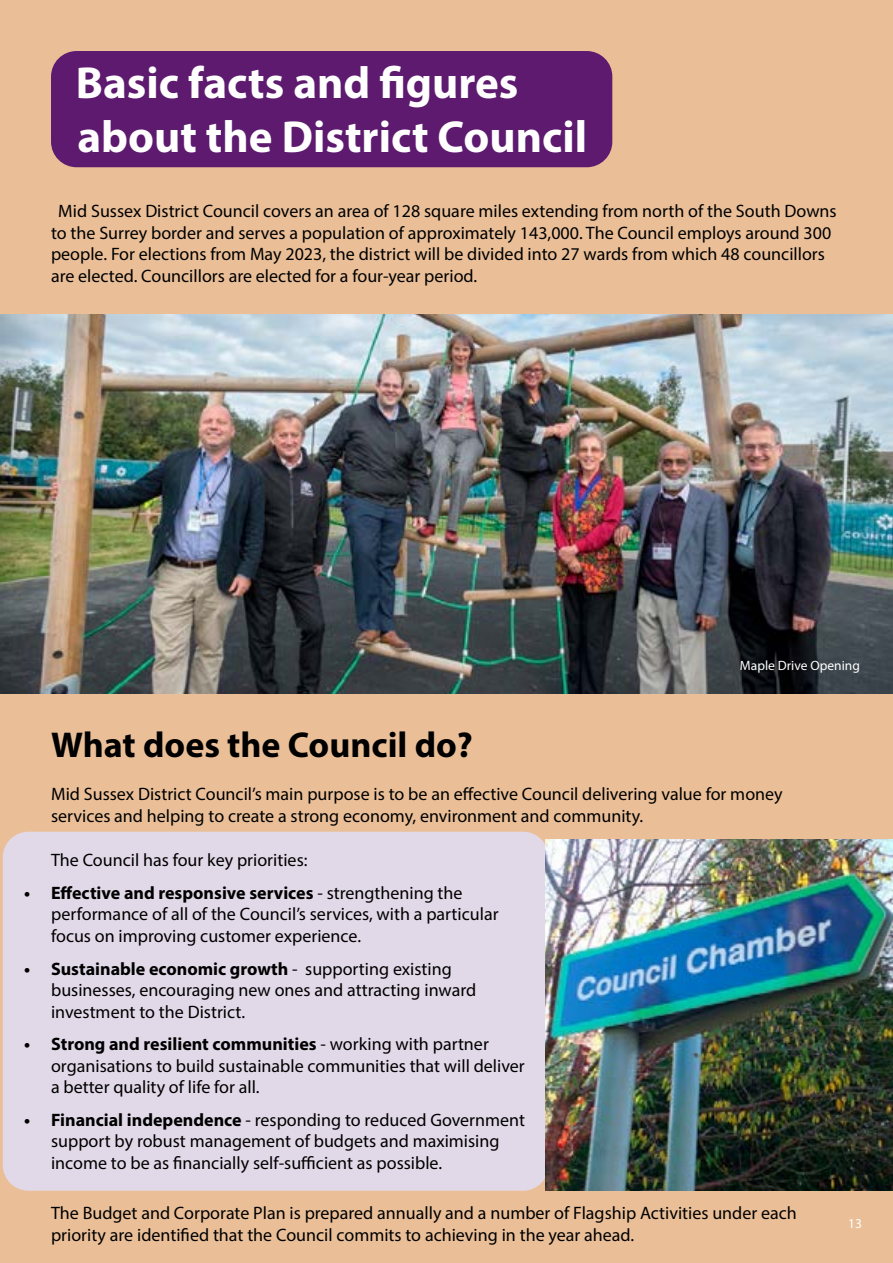
<style>
.page{position:relative;width:893px;height:1263px;background:#eabf98}
.page>*{position:absolute;margin:0;border:0;box-sizing:border-box;transform-origin:0 0}
.t1{font:700 45px/54px "Myriad Pro";color:#fff}
.t2{font:700 36px "Myriad Pro";color:#000}
.t3{font:18px/21.6px "Myriad Pro";color:#000}
.t4{font:13.5px "Myriad Pro";color:#fff}
.s1{font-weight:700}
</style>
<div class="page">
<div style="left:51px;top:51px;width:561px;height:116px;background:#5d1a6f;border-radius:26px"></div>
<div style="left:3px;top:832px;width:546px;height:359px;background:#e2d9e8;border-radius:26px"></div>
<img style="left:0;top:314px;width:893px;height:379px">
<img style="left:546px;top:840px;width:347px;height:351px">
<h1 class="t1" style="left:76px;top:54px;width:513px">Basic facts and figures about the District Council</h1>
<p class="t3" style="left:51px;top:200px;width:787px;text-indent:7px">Mid Sussex District Council covers an area of 128 square miles extending from north of the South Downs to the Surrey border and serves a population of approximately 143,000. The Council employs around 300 people. For elections from May 2023, the district will be divided into 27 wards from which 48 councillors are elected. Councillors are elected for a four-year period.</p>
<p class="t4" style="left:740px;top:657px;width:121px">Maple Drive Opening</p>
<h2 class="t2" style="left:51px;top:721px;width:423px">What does the Council do?</h2>
<p class="t3" style="left:51px;top:783px;width:733px">Mid Sussex District Council’s main purpose is to be an effective Council delivering value for money services and helping to create a strong economy, environment and community.</p>
<p class="t3" style="left:27px;top:849px;width:282px">• The Council has four key priorities:</p>
<p class="t3" style="left:51px;top:882px;width:449px;text-indent:-27px"><span class="s1">• Effective and responsive services</span> - strengthening the performance of all of the Council’s services, with a particular focus on improving customer experience.</p>
<p class="t3" style="left:51px;top:957px;width:427px;text-indent:-27px"><span class="s1">• Sustainable economic growth</span> - supporting existing businesses, encouraging new ones and attracting inward investment to the District.</p>
<p class="t3" style="left:51px;top:1033px;width:475px;text-indent:-27px"><span class="s1">• Strong and resilient communities</span> - working with partner organisations to build sustainable communities that will deliver a better quality of life for all.</p>
<p class="t3" style="left:51px;top:1108px;width:476px;text-indent:-27px"><span class="s1">• Financial independence</span> - responding to reduced Government support by robust management of budgets and maximising income to be as financially self-sufficient as possible.</p>
<p class="t3" style="left:51px;top:1202px;width:747px">The Budget and Corporate Plan is prepared annually and a number of Flagship Activities under each priority are identified that the Council commits to achieving in the year ahead.</p>
<p class="t4" style="left:848px;top:1215px;width:15px">13</p>
</div>
